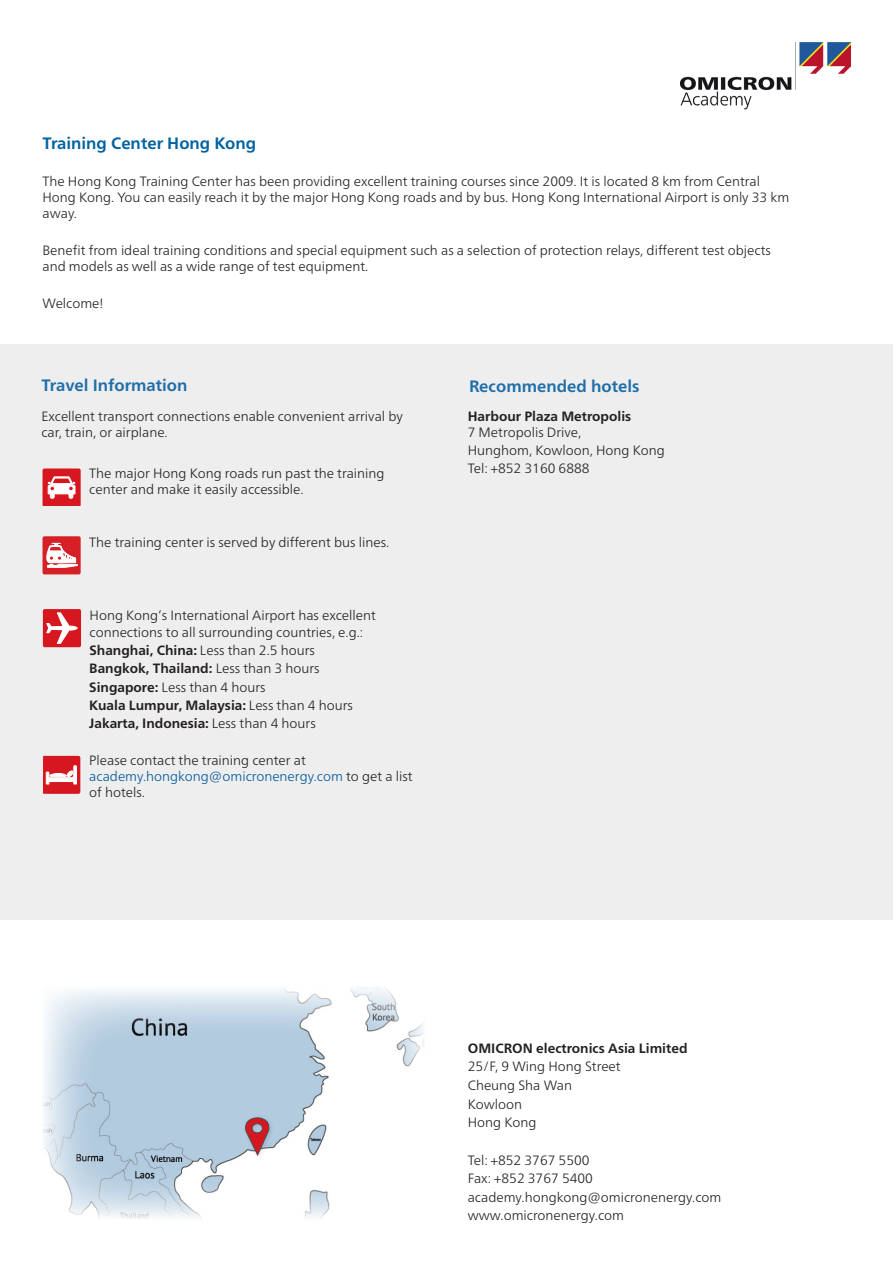
<style>
.page{position:relative;width:893px;height:1263px;background:#fff}
.page>*{position:absolute;margin:0;border:0;box-sizing:border-box;transform-origin:0 0}
.Heading{font:700 16.5px "Frutiger Neue LTW1 G";color:#1f6ea9}
.Heading-2{font:700 16.5px "Frutiger Neue LTW1 G";color:#0063a1}
.Inhalt{font:300 13.5px/16.2px "Frutiger Neue LTW1 G";color:#231f20}
.Inhalt-2{font:700 13.5px/16.2px "Frutiger Neue LTW1 G";color:#231f20}
.text{font:300 13.5px "Frutiger Neue LTW1 G";color:#231f20}
.text-2{font:700 13.5px "Frutiger Neue LTW1 G";color:#231f20}
.s1{font-weight:700}
.s2{font-weight:300}
.s3{color:#005999}
</style>
<div class="page">
<div style="left:0;top:344px;width:893px;height:575px;background:#eeeeef"></div>
<div style="left:43px;top:468px;width:38px;height:38px;background:#d7171f;border-radius:2px"></div>
<svg style="left:47px;top:476px;width:29px;height:23px"></svg>
<div style="left:43px;top:609px;width:38px;height:38px;background:#d7171f;border-radius:2px"></div>
<svg style="left:46px;top:613px;width:31px;height:30px"></svg>
<img style="left:680px;top:43px;width:170px;height:67px">
<div style="left:43px;top:756px;width:37px;height:38px;background:#d7171f;border-radius:2px"></div>
<svg style="left:46px;top:766px;width:31px;height:18px"></svg>
<img style="left:42px;top:987px;width:382px;height:232px">
<div style="left:242px;top:1114px;width:33px;height:46px;background:#231f20;opacity:.15"></div>
<svg style="left:242px;top:1118px;width:29px;height:37px"></svg>
<div style="left:43px;top:536px;width:38px;height:38px;background:#d62026;border-radius:2px"></div>
<svg style="left:46px;top:543px;width:32px;height:25px"></svg>
<p class="Heading-2" style="left:43px;top:134px;width:215px">Training Center Hong Kong</p>
<p class="Inhalt" style="left:43px;top:173px;width:748px">The Hong Kong Training Center has been providing excellent training courses since 2009. It is located 8 km from Central<br>Hong Kong. You can easily reach it by the major Hong Kong roads and by bus. Hong Kong International Airport is only 33 km away.</p>
<p class="Inhalt" style="left:43px;top:242px;width:730px">Benefit from ideal training conditions and special equipment such as a selection of protection relays, different test objects and models as well as a wide range of test equipment.</p>
<p class="Inhalt" style="left:43px;top:295px;width:63px">Welcome!</p>
<p class="Heading" style="left:41px;top:375px;width:148px">Travel Information</p>
<p class="Inhalt" style="left:41px;top:408px;width:363px">Excellent transport connections enable convenient arrival by car, train, or airplane.</p>
<p class="Inhalt" style="left:89px;top:465px;width:297px">The major Hong Kong roads run past the training center and make it easily accessible.</p>
<p class="Inhalt" style="left:89px;top:534px;width:302px">The training center is served by different bus lines.</p>
<p class="Inhalt" style="left:90px;top:607px;width:288px">Hong Kong‘s International Airport has excellent connections to all surrounding countries, e.g.:</p>
<p class="Inhalt" style="left:90px;top:642px;width:227px"><span class="s1">Shanghai, China:</span> Less than 2.5 hours</p>
<p class="Inhalt-2" style="left:89px;top:660px;width:232px">Bangkok, Thailand: <span class="s2">Less than 3 hours</span></p>
<p class="Inhalt" style="left:89px;top:679px;width:178px"><span class="s1">Singapore:</span> Less than 4 hours</p>
<p class="Inhalt-2" style="left:89px;top:697px;width:265px">Kuala Lumpur, Malaysia: <span class="s2">Less than 4 hours</span></p>
<p class="Inhalt-2" style="left:89px;top:715px;width:228px">Jakarta, Indonesia: <span class="s2">Less than 4 hours</span></p>
<p class="Inhalt" style="left:89px;top:752px;width:325px">Please contact the training center at <span class="s3">academy.hongkong@omicronenergy.com</span> to get a list of hotels.</p>
<p class="Heading" style="left:469px;top:376px;width:172px">Recommended hotels</p>
<p class="Inhalt-2" style="left:468px;top:408px;width:165px">Harbour Plaza Metropolis<br><span class="s2">7 Metropolis Drive,</span></p>
<p class="Inhalt" style="left:468px;top:442px;width:199px">Hunghom, Kowloon, Hong Kong</p>
<p class="Inhalt" style="left:468px;top:461px;width:123px">Tel: +852 3160 6888</p>
<p class="text-2" style="left:468px;top:1040px;width:221px">OMICRON electronics Asia Limited</p>
<p class="text" style="left:468px;top:1058px;width:155px">25/F, 9 Wing Hong Street</p>
<p class="text" style="left:468px;top:1077px;width:106px">Cheung Sha Wan</p>
<p class="text" style="left:468px;top:1096px;width:56px">Kowloon</p>
<p class="text" style="left:468px;top:1114px;width:70px">Hong Kong</p>
<p class="text" style="left:468px;top:1152px;width:123px">Tel: +852 3767 5500</p>
<p class="text" style="left:468px;top:1170px;width:127px">Fax: +852 3767 5400</p>
<p class="text" style="left:468px;top:1189px;width:255px">academy.hongkong@omicronenergy.com</p>
<p class="text" style="left:468px;top:1207px;width:158px">www.omicronenergy.com</p>
</div>
